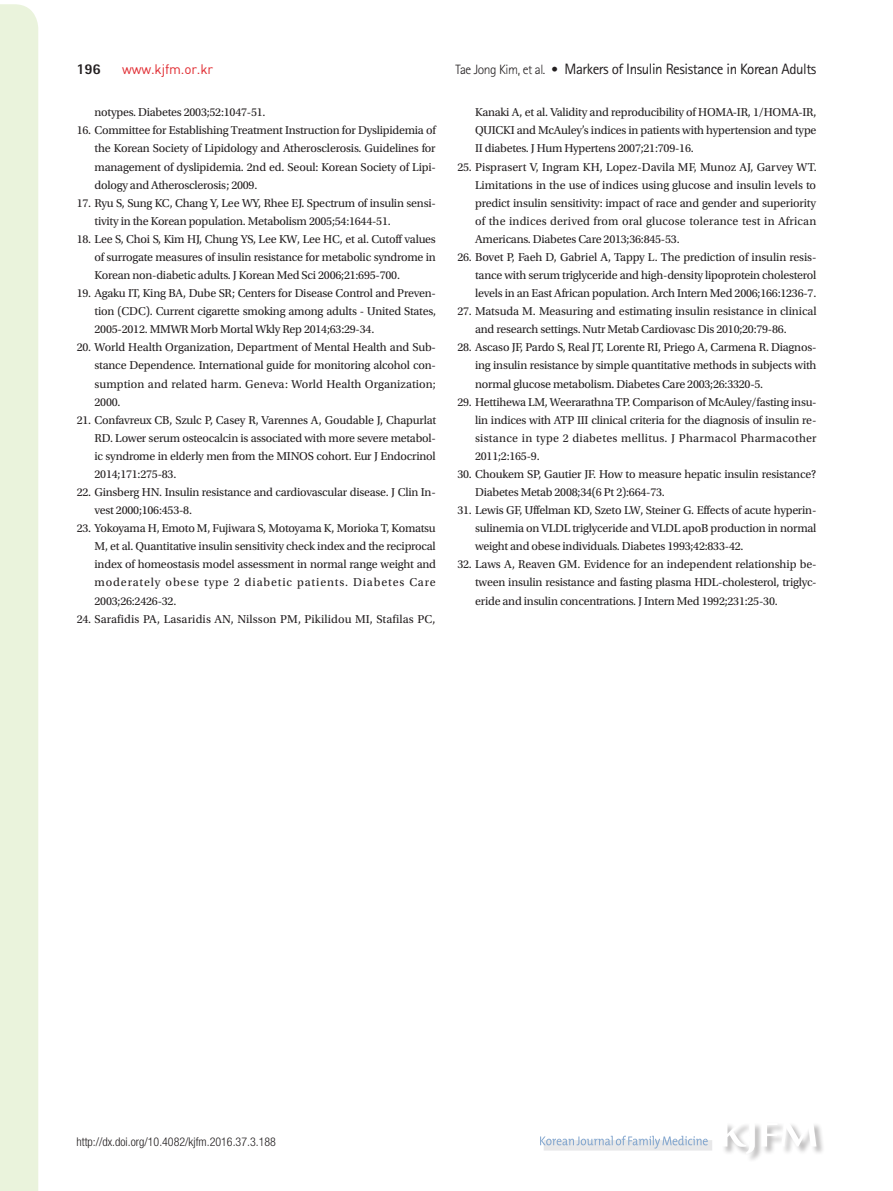
<style>
.page{position:relative;width:893px;height:1191px;background:#fff}
.page>*{position:absolute;margin:0;border:0;box-sizing:border-box;transform-origin:0 0}
.t1{font:15px "Rotis Sans Serif Std";letter-spacing:-.03em;color:#231f20}
.t2{font:800 15px "Rotis Sans Serif Std";color:#231f20}
.t3{font:13.5px "Dinreg";letter-spacing:-.01em;color:#e02a30}
.참고문헌{font:12px/18px "Utopia Std";letter-spacing:-.02em;color:#231f20;text-align:justify}
.참고문헌-2{font:12px "Utopia Std";letter-spacing:.01em;color:#231f20}
.t4{font:300 condensed 12px "Helvetica Neue LT Std";color:#231f20}
.s1{font-weight:300;font-size:13.5px}
</style>
<div class="page">
<div style="left:0;top:4px;width:38px;height:1187px;background:#eaf3dc"></div>
<div style="left:721px;top:1122px;width:104px;height:40px;background:#231f20;opacity:.3"></div>
<svg style="left:722px;top:1122px;width:94px;height:32px"></svg>
<div style="left:544px;top:1140px;width:168px;height:10px;background:#e8e8e9"></div>
<svg style="left:540px;top:1135px;width:168px;height:13px"></svg>
<p class="t2" style="left:77px;top:60px;width:26px">196</p>
<p class="t3" style="left:122px;top:61px;width:93px">www.kjfm.or.kr</p>
<p class="t1" style="left:455px;top:60px;width:363px"><span class="s1">Tae Jong Kim, et al. •</span> Markers of Insulin Resistance in Korean Adults</p>
<p class="참고문헌" style="left:95px;top:104px;width:172px">notypes. Diabetes 2003;52:1047-51.</p>
<p class="참고문헌" style="left:95px;top:122px;width:343px;text-indent:-18px">16. Committee for Establishing Treatment Instruction for Dyslipidemia of the Korean Society of Lipidology and Atherosclerosis. Guidelines for management of dyslipidemia. 2nd ed. Seoul: Korean Society of Lipi&shy;dology and Atherosclerosis; 2009.</p>
<p class="참고문헌" style="left:95px;top:194px;width:343px;text-indent:-18px">17. Ryu S, Sung KC, Chang Y, Lee WY, Rhee EJ. Spectrum of insulin sensi&shy;tivity in the Korean population. Metabolism 2005;54:1644-51.</p>
<p class="참고문헌" style="left:95px;top:230px;width:343px;text-indent:-18px">18. Lee S, Choi S, Kim HJ, Chung YS, Lee KW, Lee HC, et al. Cutoff values of surrogate measures of insulin resistance for metabolic syndrome in Korean non-diabetic adults. J Korean Med Sci 2006;21:695-700.</p>
<p class="참고문헌" style="left:95px;top:284px;width:343px;text-indent:-18px">19. Agaku IT, King BA, Dube SR; Centers for Disease Control and Preven&shy;tion (CDC). Current cigarette smoking among adults - United States, 2005-2012. MMWR Morb Mortal Wkly Rep 2014;63:29-34.</p>
<p class="참고문헌" style="left:95px;top:338px;width:343px;text-indent:-18px">20. World Health Organization, Department of Mental Health and Sub&shy;stance Dependence. International guide for monitoring alcohol con&shy;sumption and related harm. Geneva: World Health Organization; 2000.</p>
<p class="참고문헌" style="left:95px;top:411px;width:343px;text-indent:-18px">21. Confavreux CB, Szulc P, Casey R, Varennes A, Goudable J, Chapurlat RD. Lower serum osteocalcin is associated with more severe metabol&shy;ic syndrome in elderly men from the MINOS cohort. Eur J Endocrinol 2014;171:275-83.</p>
<p class="참고문헌" style="left:95px;top:483px;width:343px;text-indent:-18px">22. Ginsberg HN. Insulin resistance and cardiovascular disease. J Clin In&shy;vest 2000;106:453-8.</p>
<p class="참고문헌" style="left:95px;top:519px;width:343px;text-indent:-18px">23. Yokoyama H, Emoto M, Fujiwara S, Motoyama K, Morioka T, Komatsu M, et al. Quantitative insulin sensitivity check index and the reciprocal index of homeostasis model assessment in normal range weight and moderately obese type 2 diabetic patients. Diabetes Care 2003;26:2426-32.</p>
<p class="참고문헌-2" style="left:77px;top:612px;width:360px">24. Sarafidis PA, Lasaridis AN, Nilsson PM, Pikilidou MI, Stafilas PC,</p>
<p class="참고문헌" style="left:475px;top:104px;width:343px">Kanaki A, et al. Validity and reproducibility of HOMA-IR, 1/HOMA-IR, QUICKI and McAuley’s indices in patients with hypertension and type II diabetes. J Hum Hypertens 2007;21:709-16.</p>
<p class="참고문헌" style="left:475px;top:158px;width:343px;text-indent:-18px">25. Pisprasert V, Ingram KH, Lopez-Davila MF, Munoz AJ, Garvey WT.<br>Limitations in the use of indices using glucose and insulin levels to predict insulin sensitivity: impact of race and gender and superiority of the indices derived from oral glucose tolerance test in African Americans. Diabetes Care 2013;36:845-53.</p>
<p class="참고문헌" style="left:475px;top:248px;width:343px;text-indent:-18px">26. Bovet P, Faeh D, Gabriel A, Tappy L. The prediction of insulin resis&shy;tance with serum triglyceride and high-density lipoprotein cholesterol levels in an East African population. Arch Intern Med 2006;166:1236-7.</p>
<p class="참고문헌" style="left:475px;top:302px;width:343px;text-indent:-18px">27. Matsuda M. Measuring and estimating insulin resistance in clinical and research settings. Nutr Metab Cardiovasc Dis 2010;20:79-86.</p>
<p class="참고문헌" style="left:475px;top:338px;width:343px;text-indent:-18px">28. Ascaso JF, Pardo S, Real JT, Lorente RI, Priego A, Carmena R. Diagnos&shy;ing insulin resistance by simple quantitative methods in subjects with normal glucose metabolism. Diabetes Care 2003;26:3320-5.</p>
<p class="참고문헌" style="left:475px;top:393px;width:343px;text-indent:-18px">29. Hettihewa LM, Weerarathna TP. Comparison of McAuley/fasting insu&shy;lin indices with ATP III clinical criteria for the diagnosis of insulin re&shy;sistance in type 2 diabetes mellitus. J Pharmacol Pharmacother 2011;2:165-9.</p>
<p class="참고문헌" style="left:475px;top:465px;width:343px;text-indent:-18px">30. Choukem SP, Gautier JF. How to measure hepatic insulin resistance?<br>Diabetes Metab 2008;34(6 Pt 2):664-73.</p>
<p class="참고문헌" style="left:475px;top:501px;width:343px;text-indent:-18px">31. Lewis GF, Uffelman KD, Szeto LW, Steiner G. Effects of acute hyperin&shy;sulinemia on VLDL triglyceride and VLDL apoB production in normal weight and obese individuals. Diabetes 1993;42:833-42.</p>
<p class="참고문헌" style="left:475px;top:555px;width:343px;text-indent:-18px">32. Laws A, Reaven GM. Evidence for an independent relationship be&shy;tween insulin resistance and fasting plasma HDL-cholesterol, triglyc&shy;eride and insulin concentrations. J Intern Med 1992;231:25-30.</p>
<p class="t4" style="left:77px;top:1134px;width:201px">http://dx.doi.org/10.4082/kjfm.2016.37.3.188</p>
</div>
